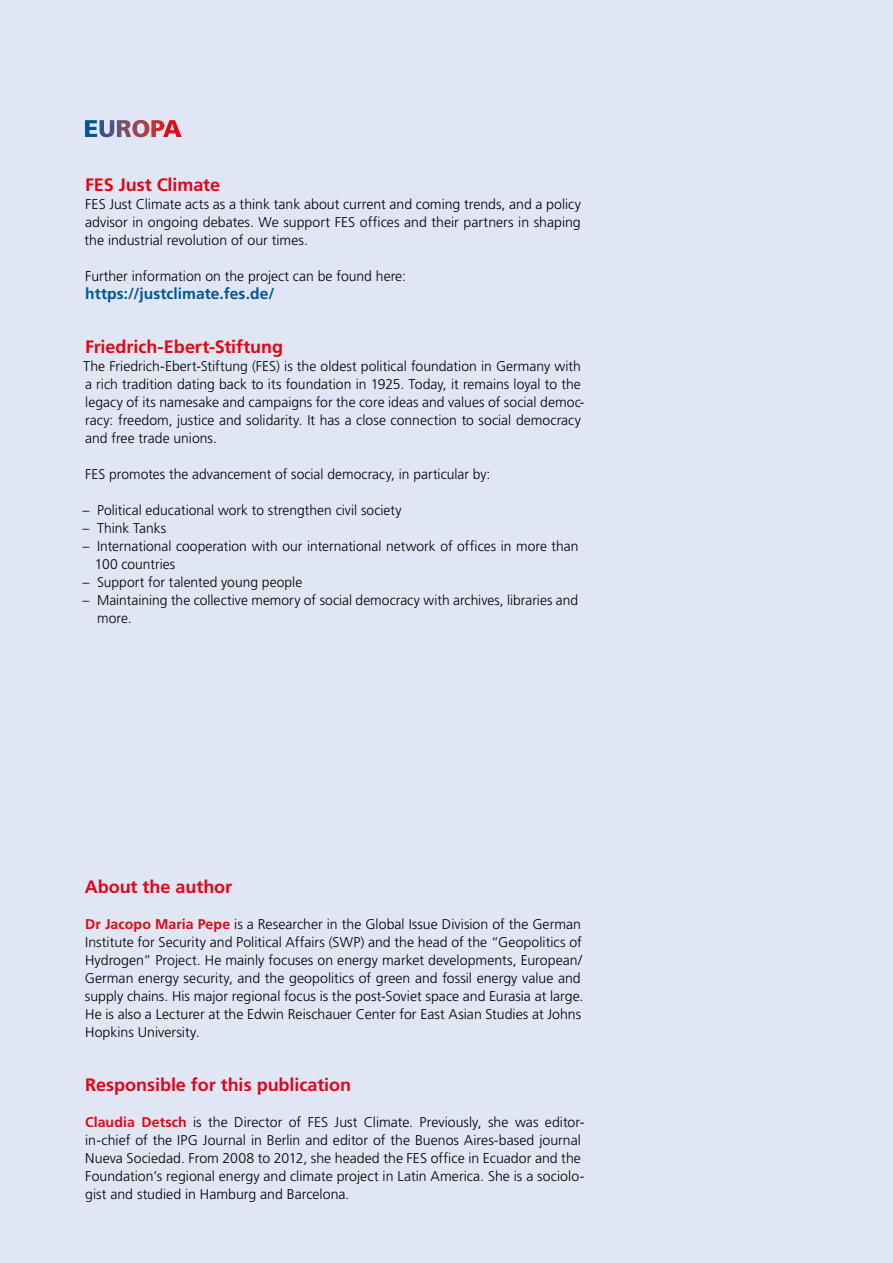
<style>
.page{position:relative;width:893px;height:1263px;background:#e1e6f4}
.page>*{position:absolute;margin:0;border:0;box-sizing:border-box;transform-origin:0 0}
.t1{font:700 18px "Frutiger LT Std";color:#e3051b}
.t2{font:700 18px "Frutiger LT Std";letter-spacing:-.005em;color:#e30613}
.t3{font:700 15.6px "Frutiger LT Std";letter-spacing:.005em;color:#005597}
.t4{font:300 14.25px "Frutiger LT Std";color:#000}
.t5{font:300 14.1px/18px "Frutiger LT Std";color:#000}
.s1{font-size:14.1px}
.s2{font-weight:700;color:#e30613}
</style>
<div class="page">
<svg style="left:85px;top:120px;width:96px;height:17px"></svg>
<p class="t2" style="left:85px;top:174px;width:137px">FES Just Climate</p>
<p class="t5" style="left:85px;top:195px;width:498px;text-align:justify">FES Just Climate acts as a think tank about current and coming trends, and a policy advisor in ongoing debates. We support FES offices and their partners in shaping the industrial revolution of our times.</p>
<p class="t4" style="left:85px;top:268px;width:322px">Further information on the project can be found here<span class="s1">:</span></p>
<p class="t3" style="left:85px;top:284px;width:191px">https://justclimate.fes.de/</p>
<p class="t2" style="left:85px;top:336px;width:200px">Friedrich-Ebert-Stiftung</p>
<p class="t5" style="left:83px;top:357px;width:503px">The Friedrich-Ebert-Stiftung (FES) is the oldest political foundation in Germany with a rich tradition dating back to its foundation in 1925. Today, it remains loyal to the legacy of its namesake and campaigns for the core ideas and values of social democ&shy;racy: freedom, justice and solidarity. It has a close connection to social democracy and free trade unions.</p>
<p class="t5" style="left:85px;top:465px;width:407px">FES promotes the advancement of social democracy, in particular by:</p>
<p class="t5" style="left:82px;top:501px;width:321px">– Political educational work to strengthen civil society</p>
<p class="t5" style="left:82px;top:519px;width:85px">– Think Tanks</p>
<p class="t5" style="left:95px;top:537px;width:485px;text-indent:-12px">– International cooperation with our international network of offices in more than<br>100 countries</p>
<p class="t5" style="left:82px;top:573px;width:221px">– Support for talented young people</p>
<p class="t5" style="left:97px;top:591px;width:483px;text-indent:-15px">– Maintaining the collective memory of social democracy with archives, libraries and more.</p>
<p class="t1" style="left:85px;top:876px;width:149px">About the author</p>
<p class="t5" style="left:85px;top:915px;width:500px"><span class="s2">Dr Jacopo Maria Pepe</span> is a Researcher in the Global Issue Division of the German Institute for Security and Political Affairs (SWP) and the head of the “Geopolitics of Hydrogen” Project. He mainly focuses on energy market developments, European/ German energy security, and the geopolitics of green and fossil energy value and supply chains. His major regional focus is the post-Soviet space and Eurasia at large.<br>He is also a Lecturer at the Edwin Reischauer Center for East Asian Studies at Johns Hopkins University.</p>
<p class="t1" style="left:85px;top:1074px;width:267px">Responsible for this publication</p>
<p class="t5" style="left:85px;top:1113px;width:501px"><span class="s2">Claudia Detsch</span> is the Director of FES Just Climate. Previously, she was editor&shy;in-chief of the IPG Journal in Berlin and editor of the Buenos Aires-based journal Nueva Sociedad. From 2008 to 2012, she headed the FES office in Ecuador and the Foundation’s regional energy and climate project in Latin America. She is a sociolo&shy;gist and studied in Hamburg and Barcelona.</p>
</div>
